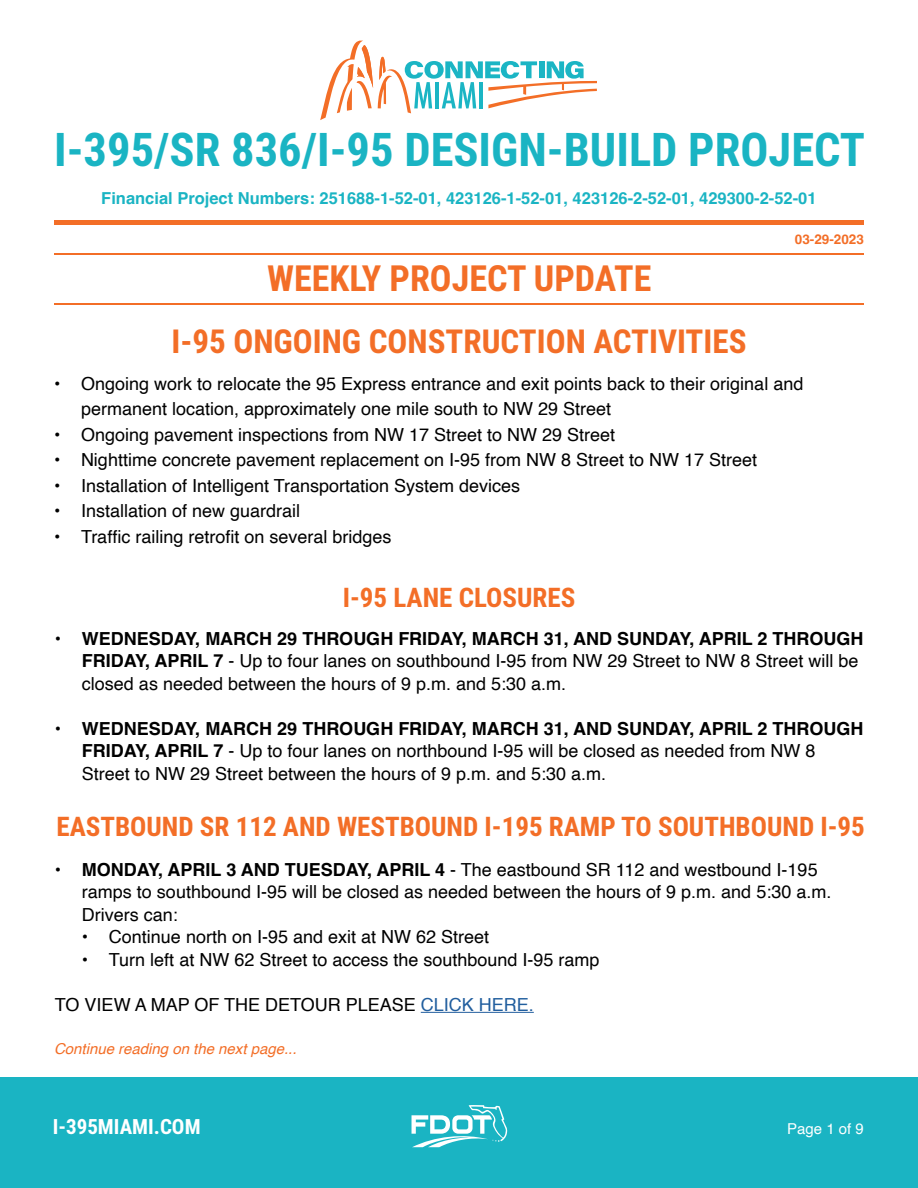
<style>
.page{position:relative;width:918px;height:1188px;background:#fff}
.page>*{position:absolute;margin:0;border:0;box-sizing:border-box;transform-origin:0 0}
.t1{font:700 46.5px "Roboto Condensed";color:#1ab4c3}
.t2{font:700 36px "Roboto Condensed";color:#f36e27}
.t3{font:700 33px "Roboto Condensed";color:#f36e27}
.t4{font:700 27px "Roboto Condensed";color:#f36e27}
.t5{font:700 21px "Roboto Condensed";color:#fff}
.t6{font:18px/22.5px "Helvetica";color:#000}
.t7{font:700 16.5px "Helvetica";color:#1ab4c3}
.t8{font:italic 15px "Helvetica";color:#f36e27}
.t9{font:15px "Helvetica";color:#fff}
.t10{font:700 13.5px "Helvetica";color:#f36e27}
.s1{font-weight:700}
.s2{color:#215e9e}
</style>
<div class="page">
<div style="left:0;top:1077px;width:918px;height:111px;background:#1ab4c3"></div>
<svg style="left:412px;top:1105px;width:95px;height:42px"></svg>
<svg style="left:320px;top:41px;width:277px;height:79px"></svg>
<hr style="left:54px;top:220px;width:810px;height:4px;background:#f36e27">
<hr style="left:54px;top:253px;width:810px;height:1px;background:#f36e27">
<hr style="left:54px;top:303px;width:810px;height:2px;background:#f36e27">
<hr style="left:421px;top:1012px;width:113px;height:1px;background:#215e9e">
<h1 class="t1" style="left:54px;top:117px;width:813px">I-395/SR 836/I-95 DESIGN-BUILD PROJECT</h1>
<p class="t7" style="left:101px;top:188px;width:717px">Financial Project Numbers: 251688-1-52-01, 423126-1-52-01, 423126-2-52-01, 429300-2-52-01</p>
<h2 class="t2" style="left:267px;top:253px;width:386px">WEEKLY PROJECT UPDATE</h2>
<p class="t10" style="left:795px;top:231px;width:71px">03-29-2023</p>
<h3 class="t3" style="left:172px;top:318px;width:577px">I-95 ONGOING CONSTRUCTION ACTIVITIES</h3>
<p class="t6" style="left:81px;top:371px;width:724px;line-height:25.5px;text-indent:-27px">• Ongoing work to relocate the 95 Express entrance and exit points back to their original and permanent location, approximately one mile south to NW 29 Street</p>
<p class="t6" style="left:54px;top:424px;width:563px">• Ongoing pavement inspections from NW 17 Street to NW 29 Street</p>
<p class="t6" style="left:54px;top:449px;width:705px">• Nighttime concrete pavement replacement on I-95 from NW 8 Street to NW 17 Street</p>
<p class="t6" style="left:54px;top:475px;width:468px">• Installation of Intelligent Transportation System devices</p>
<p class="t6" style="left:54px;top:500px;width:248px">• Installation of new guardrail</p>
<p class="t6" style="left:54px;top:526px;width:339px">• Traffic railing retrofit on several bridges</p>
<h3 class="t4" style="left:343px;top:578px;width:234px">I-95 LANE CLOSURES</h3>
<p class="t6" style="left:82px;top:628px;width:783px;text-indent:-27px"><span class="s1">• WEDNESDAY, MARCH 29 THROUGH FRIDAY, MARCH 31, AND SUNDAY, APRIL 2 THROUGH<br>FRIDAY, APRIL 7</span> - Up to four lanes on southbound I-95 from NW 29 Street to NW 8 Street will be closed as needed between the hours of 9 p.m. and 5:30 a.m.</p>
<p class="t6" style="left:82px;top:718px;width:783px;text-indent:-27px"><span class="s1">• WEDNESDAY, MARCH 29 THROUGH FRIDAY, MARCH 31, AND SUNDAY, APRIL 2 THROUGH<br>FRIDAY, APRIL 7</span> - Up to four lanes on northbound I-95 will be closed as needed from NW 8<br>Street to NW 29 Street between the hours of 9 p.m. and 5:30 a.m.</p>
<h3 class="t4" style="left:56px;top:808px;width:810px">EASTBOUND SR 112 AND WESTBOUND I-195 RAMP TO SOUTHBOUND I-95</h3>
<p class="t6" style="left:82px;top:859px;width:751px;text-indent:-27px"><span class="s1">• MONDAY, APRIL 3 AND TUESDAY, APRIL 4</span> - The eastbound SR 112 and westbound I-195 ramps to southbound I-95 will be closed as needed between the hours of 9 p.m. and 5:30 a.m.<br>Drivers can:</p>
<p class="t6" style="left:82px;top:926px;width:409px">• Continue north on I-95 and exit at NW 62 Street</p>
<p class="t6" style="left:82px;top:949px;width:519px">• Turn left at NW 62 Street to access the southbound I-95 ramp</p>
<p class="t6" style="left:55px;top:994px;width:480px">TO VIEW A MAP OF THE DETOUR PLEASE <span class="s2">CLICK HERE.</span></p>
<p class="t8" style="left:54px;top:1037px;width:244px">Continue reading on the next page...</p>
<p class="t5" style="left:53px;top:1112px;width:149px">I-395MIAMI.COM</p>
<p class="t9" style="left:787px;top:1117px;width:78px">Page 1 of 9</p>
</div>
